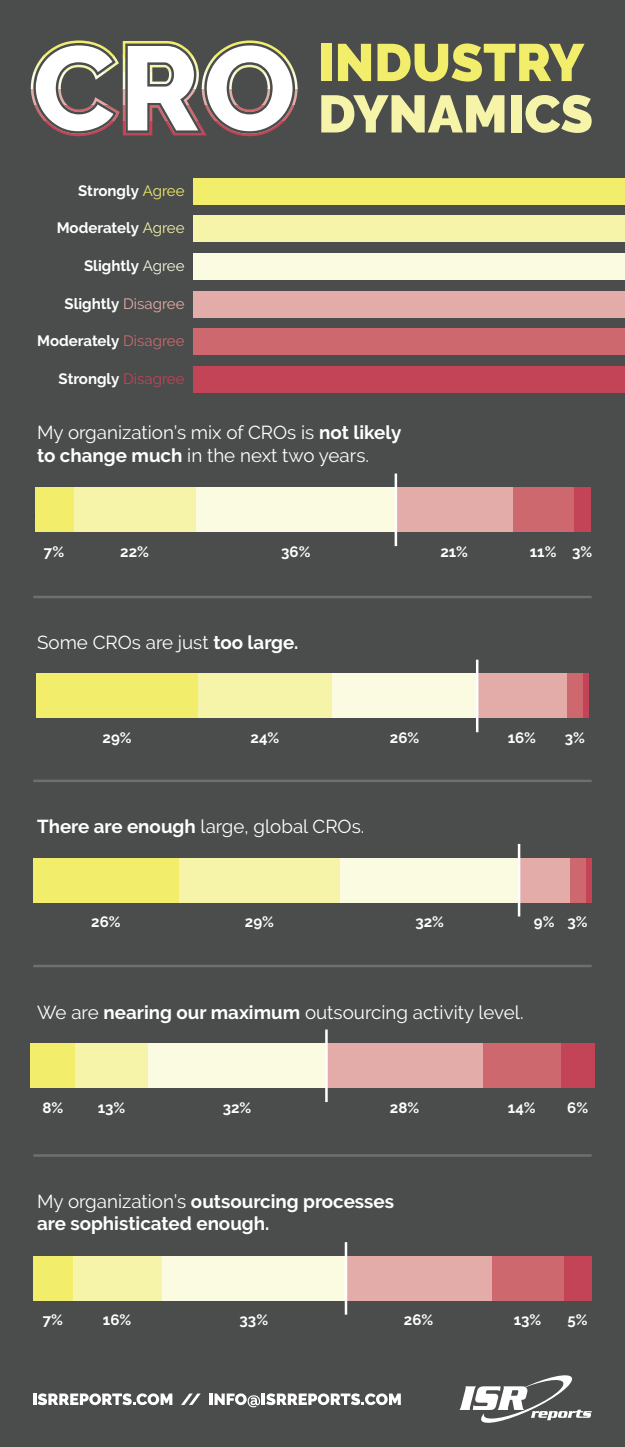
<style>
.page{position:relative;width:625px;height:1447px;background:#fff}
.page>*{position:absolute;margin:0;border:0;box-sizing:border-box;transform-origin:0 0}
.t1{font:18.75px/22.5px "Raleway";color:#fff}
.t2{font:700 18.75px/22.5px "Raleway";color:#fff}
.t3{font:700 15px "Raleway";color:#fff}
.s1{font-weight:400;color:#f2ee6c}
.s2{font-weight:400;color:#f5f4a8}
.s3{font-weight:400;color:#fbfbe1}
.s4{font-weight:400;color:#e3aca9}
.s5{font-weight:400;color:#cc686e}
.s6{font-weight:400;color:#c34357}
.s7{font-weight:700}
.s8{font-weight:400}
</style>
<div class="page">
<div style="left:0;top:0;width:625px;height:1446px;background:#4a4d4b"></div>
<svg style="left:64px;top:120px;width:200px;height:16px"></svg>
<svg style="left:117px;top:104px;width:8px;height:16px"></svg>
<svg style="left:31px;top:88px;width:267px;height:16px"></svg>
<svg style="left:31px;top:72px;width:267px;height:16px"></svg>
<svg style="left:117px;top:56px;width:8px;height:16px"></svg>
<svg style="left:63px;top:40px;width:202px;height:16px"></svg>
<div style="left:193px;top:366px;width:432px;height:26px;background:#c34357"></div>
<div style="left:193px;top:328px;width:432px;height:27px;background:#cc686e"></div>
<div style="left:193px;top:291px;width:432px;height:26px;background:#e3aca9"></div>
<div style="left:193px;top:253px;width:432px;height:26px;background:#fbfbe1"></div>
<div style="left:193px;top:215px;width:432px;height:27px;background:#f5f4a8"></div>
<div style="left:193px;top:178px;width:432px;height:26px;background:#f2ee6c"></div>
<div style="left:321px;top:44px;width:11px;height:37px;background:#f2ee6c"></div>
<svg style="left:338px;top:44px;width:33px;height:37px"></svg>
<svg style="left:378px;top:43px;width:207px;height:38px"></svg>
<svg style="left:321px;top:95px;width:184px;height:37px"></svg>
<div style="left:511px;top:95px;width:10px;height:37px;background:#f5f4a8"></div>
<svg style="left:525px;top:95px;width:67px;height:38px"></svg>
<svg style="left:33px;top:1393px;width:139px;height:11px"></svg>
<svg style="left:182px;top:1393px;width:19px;height:11px"></svg>
<hr style="left:209px;top:1393px;width:4px;height:11px;background:#fff">
<svg style="left:215px;top:1393px;width:186px;height:13px"></svg>
<svg style="left:459px;top:1375px;width:133px;height:48px"></svg>
<div style="left:574px;top:487px;width:16px;height:45px;background:#c34357"></div>
<div style="left:513px;top:487px;width:61px;height:45px;background:#cc686e"></div>
<div style="left:396px;top:487px;width:117px;height:45px;background:#e3aca9"></div>
<div style="left:196px;top:487px;width:200px;height:45px;background:#fbfbe1"></div>
<div style="left:73px;top:487px;width:123px;height:45px;background:#f5f4a8"></div>
<div style="left:35px;top:487px;width:38px;height:45px;background:#f2ee6c"></div>
<div style="left:583px;top:673px;width:6px;height:45px;background:#c34357"></div>
<div style="left:567px;top:673px;width:16px;height:45px;background:#cc686e"></div>
<div style="left:477px;top:673px;width:90px;height:45px;background:#e3aca9"></div>
<div style="left:332px;top:673px;width:145px;height:45px;background:#fbfbe1"></div>
<div style="left:198px;top:673px;width:134px;height:45px;background:#f5f4a8"></div>
<div style="left:36px;top:673px;width:162px;height:45px;background:#f2ee6c"></div>
<div style="left:586px;top:858px;width:6px;height:44px;background:#c34357"></div>
<div style="left:569px;top:858px;width:17px;height:44px;background:#cc686e"></div>
<div style="left:519px;top:858px;width:50px;height:44px;background:#e3aca9"></div>
<div style="left:340px;top:858px;width:179px;height:44px;background:#fbfbe1"></div>
<div style="left:179px;top:858px;width:161px;height:44px;background:#f5f4a8"></div>
<div style="left:33px;top:858px;width:146px;height:44px;background:#f2ee6c"></div>
<div style="left:561px;top:1043px;width:33px;height:44px;background:#c34357"></div>
<div style="left:483px;top:1043px;width:78px;height:44px;background:#cc686e"></div>
<div style="left:326px;top:1043px;width:157px;height:44px;background:#e3aca9"></div>
<div style="left:148px;top:1043px;width:178px;height:44px;background:#fbfbe1"></div>
<div style="left:75px;top:1043px;width:73px;height:44px;background:#f5f4a8"></div>
<div style="left:31px;top:1043px;width:44px;height:44px;background:#f2ee6c"></div>
<div style="left:564px;top:1255px;width:28px;height:45px;background:#c34357"></div>
<div style="left:491px;top:1255px;width:73px;height:45px;background:#cc686e"></div>
<div style="left:346px;top:1255px;width:145px;height:45px;background:#e3aca9"></div>
<div style="left:162px;top:1255px;width:184px;height:45px;background:#fbfbe1"></div>
<div style="left:72px;top:1255px;width:90px;height:45px;background:#f5f4a8"></div>
<div style="left:33px;top:1255px;width:39px;height:45px;background:#f2ee6c"></div>
<hr style="left:33px;top:1153px;width:559px;height:3px;background:#6d706e">
<hr style="left:33px;top:964px;width:559px;height:3px;background:#6d706e">
<hr style="left:33px;top:779px;width:559px;height:3px;background:#6d706e">
<hr style="left:33px;top:595px;width:559px;height:3px;background:#6d706e">
<svg style="left:33px;top:43px;width:84px;height:91px"></svg>
<svg style="left:125px;top:43px;width:170px;height:91px"></svg>
<hr style="left:395px;top:473px;width:2px;height:73px;background:#fff">
<hr style="left:476px;top:659px;width:2px;height:73px;background:#fff">
<hr style="left:518px;top:843px;width:2px;height:73px;background:#fff">
<hr style="left:325px;top:1029px;width:3px;height:72px;background:#fff">
<hr style="left:345px;top:1241px;width:2px;height:73px;background:#fff">
<p class="t3" style="left:78px;top:182px;width:108px">Strongly <span class="s1">Agree</span></p>
<p class="t3" style="left:57px;top:219px;width:129px">Moderately <span class="s2">Agree</span></p>
<p class="t3" style="left:84px;top:257px;width:102px">Slightly <span class="s3">Agree</span></p>
<p class="t3" style="left:65px;top:295px;width:121px">Slightly <span class="s4">Disagree</span></p>
<p class="t3" style="left:37px;top:332px;width:149px">Moderately <span class="s5">Disagree</span></p>
<p class="t3" style="left:59px;top:370px;width:127px">Strongly <span class="s6">Disagree</span></p>
<p class="t1" style="left:37px;top:421px;width:366px">My organization’s mix of CROs is <span class="s7">not likely to change much</span> in the next two years.</p>
<p class="t3" style="left:44px;top:542px;width:22px">7%</p>
<p class="t3" style="left:120px;top:542px;width:30px">22%</p>
<p class="t3" style="left:281px;top:542px;width:31px">36%</p>
<p class="t3" style="left:440px;top:542px;width:29px">21%</p>
<p class="t3" style="left:530px;top:542px;width:64px">11% 3%</p>
<p class="t1" style="left:37px;top:630px;width:263px">Some CROs are just <span class="s7">too large.</span></p>
<p class="t3" style="left:103px;top:728px;width:31px">29%</p>
<p class="t3" style="left:251px;top:728px;width:30px">24%</p>
<p class="t3" style="left:390px;top:728px;width:31px">26%</p>
<p class="t3" style="left:508px;top:728px;width:30px">16%</p>
<p class="t3" style="left:565px;top:728px;width:22px">3%</p>
<p class="t1" style="left:37px;top:815px;width:329px"><span class="s7">There are enough</span> large, global CROs.</p>
<p class="t3" style="left:91px;top:912px;width:31px">26%</p>
<p class="t3" style="left:245px;top:912px;width:31px">29%</p>
<p class="t3" style="left:415px;top:912px;width:30px">32%</p>
<p class="t3" style="left:534px;top:912px;width:55px">9% 3%</p>
<p class="t1" style="left:37px;top:1000px;width:488px">We are <span class="s7">nearing our maximum</span> outsourcing activity level.</p>
<p class="t3" style="left:42px;top:1099px;width:22px">8%</p>
<p class="t3" style="left:98px;top:1099px;width:29px">13%</p>
<p class="t3" style="left:223px;top:1099px;width:30px">32%</p>
<p class="t3" style="left:390px;top:1099px;width:31px">28%</p>
<p class="t3" style="left:508px;top:1099px;width:29px">14%</p>
<p class="t3" style="left:567px;top:1099px;width:22px">6%</p>
<p class="t2" style="left:37px;top:1189px;width:358px"><span class="s8">My organization’s</span> outsourcing processes are sophisticated enough.</p>
<p class="t3" style="left:43px;top:1310px;width:22px">7%</p>
<p class="t3" style="left:103px;top:1310px;width:30px">16%</p>
<p class="t3" style="left:240px;top:1310px;width:30px">33%</p>
<p class="t3" style="left:404px;top:1310px;width:31px">26%</p>
<p class="t3" style="left:514px;top:1310px;width:29px">13%</p>
<p class="t3" style="left:568px;top:1310px;width:22px">5%</p>
</div>
